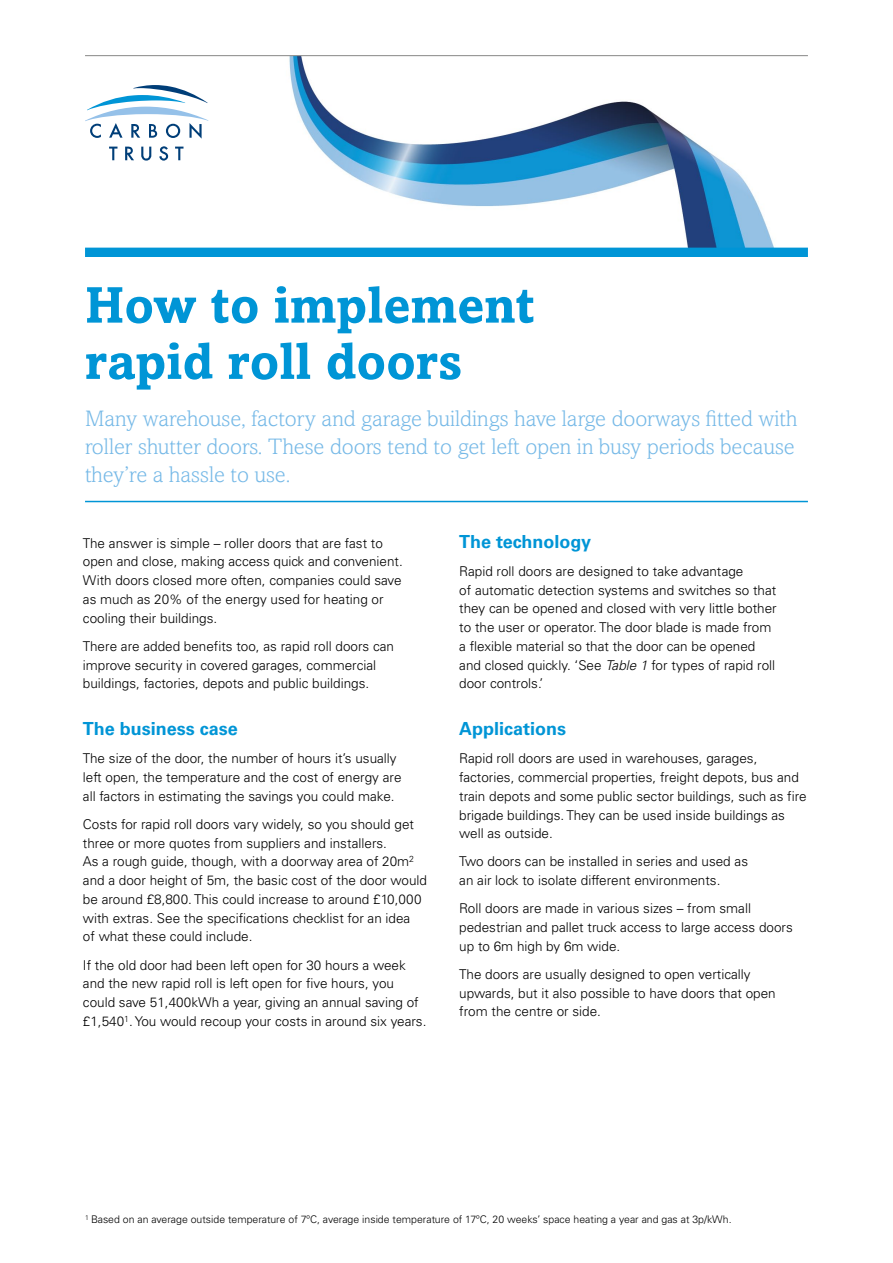
<style>
.page{position:relative;width:893px;height:1263px;background:#fff}
.page>*{position:absolute;margin:0;border:0;box-sizing:border-box;transform-origin:0 0}
.t1{font:700 51px/56.2px "Amasis";color:#0095d6}
.t2{font:300 22.5px/28.2px "Amasis";color:#76b9e7;text-align:justify}
.t3{font:700 18px "Univers";color:#0095d6}
.t4{font:300 13.5px/18.8px "Univers";color:#000}
.t5{font:300 10.5px "Univers";color:#000}
.s1{font-style:italic}
</style>
<div class="page">
<svg style="left:125px;top:147px;width:9px;height:13px"></svg>
<svg style="left:109px;top:147px;width:8px;height:13px"></svg>
<svg style="left:175px;top:147px;width:8px;height:13px"></svg>
<svg style="left:141px;top:147px;width:10px;height:14px"></svg>
<svg style="left:159px;top:146px;width:9px;height:15px"></svg>
<svg style="left:85px;top:85px;width:123px;height:54px"></svg>
<img style="left:269px;top:56px;width:527px;height:192px">
<hr style="left:85px;top:501px;width:723px;height:1px;background:#0095d6">
<hr style="left:85px;top:55px;width:723px;height:1px;background:#878786">
<div style="left:85px;top:248px;width:723px;height:9px;background:#0095d6"></div>
<h1 class="t1" style="left:85px;top:276px;width:451px">How to implement rapid roll doors</h1>
<h2 class="t2" style="left:85px;top:404px;width:714px">Many warehouse, factory and garage buildings have large doorways fitted with roller shutter doors. These doors tend to get left open in busy periods because they’re a hassle to use.</h2>
<p class="t4" style="left:83px;top:533px;width:321px">The answer is simple – roller doors that are fast to open and close, making access quick and convenient.<br>With doors closed more often, companies could save as much as 20% of the energy used for heating or cooling their buildings.</p>
<p class="t4" style="left:83px;top:637px;width:313px">There are added benefits too, as rapid roll doors can improve security in covered garages, commercial buildings, factories, depots and public buildings.</p>
<h3 class="t3" style="left:83px;top:718px;width:157px">The business case</h3>
<p class="t4" style="left:83px;top:749px;width:320px">The size of the door, the number of hours it’s usually left open, the temperature and the cost of energy are all factors in estimating the savings you could make.</p>
<p class="t4" style="left:83px;top:815px;width:346px">Costs for rapid roll doors vary widely, so you should get three or more quotes from suppliers and installers.<br>As a rough guide, though, with a doorway area of 20m<sup>2 </sup>and a door height of 5m, the basic cost of the door would be around £8,800. This could increase to around £10,000 with extras. See the specifications checklist for an idea<br>of what these could include.</p>
<p class="t4" style="left:83px;top:955px;width:345px">If the old door had been left open for 30 hours a week and the new rapid roll is left open for five hours, you could save 51,400kWh a year, giving an annual saving of £1,540<sup>1</sup>. You would recoup your costs in around six years.</p>
<h3 class="t3" style="left:459px;top:531px;width:133px">The technology</h3>
<p class="t4" style="left:459px;top:562px;width:319px">Rapid roll doors are designed to take advantage<br>of automatic detection systems and switches so that they can be opened and closed with very little bother to the user or operator. The door blade is made from a flexible material so that the door can be opened and closed quickly. ‘See <span class="s1">Table 1</span> for types of rapid roll door controls.’</p>
<h3 class="t3" style="left:459px;top:718px;width:109px">Applications</h3>
<p class="t4" style="left:459px;top:749px;width:349px">Rapid roll doors are used in warehouses, garages, factories, commercial properties, freight depots, bus and train depots and some public sector buildings, such as fire brigade buildings. They can be used inside buildings as well as outside.</p>
<p class="t4" style="left:459px;top:852px;width:290px">Two doors can be installed in series and used as an air lock to isolate different environments.</p>
<p class="t4" style="left:459px;top:899px;width:335px">Roll doors are made in various sizes – from small pedestrian and pallet truck access to large access doors up to 6m high by 6m wide.</p>
<p class="t4" style="left:459px;top:965px;width:318px">The doors are usually designed to open vertically upwards, but it also possible to have doors that open from the centre or side.</p>
<p class="t5" style="left:85px;top:1213px;width:648px"><sup>1</sup> Based on an average outside temperature of 7ºC, average inside temperature of 17ºC, 20 weeks’ space heating a year and gas at 3p/kWh.</p>
</div>
